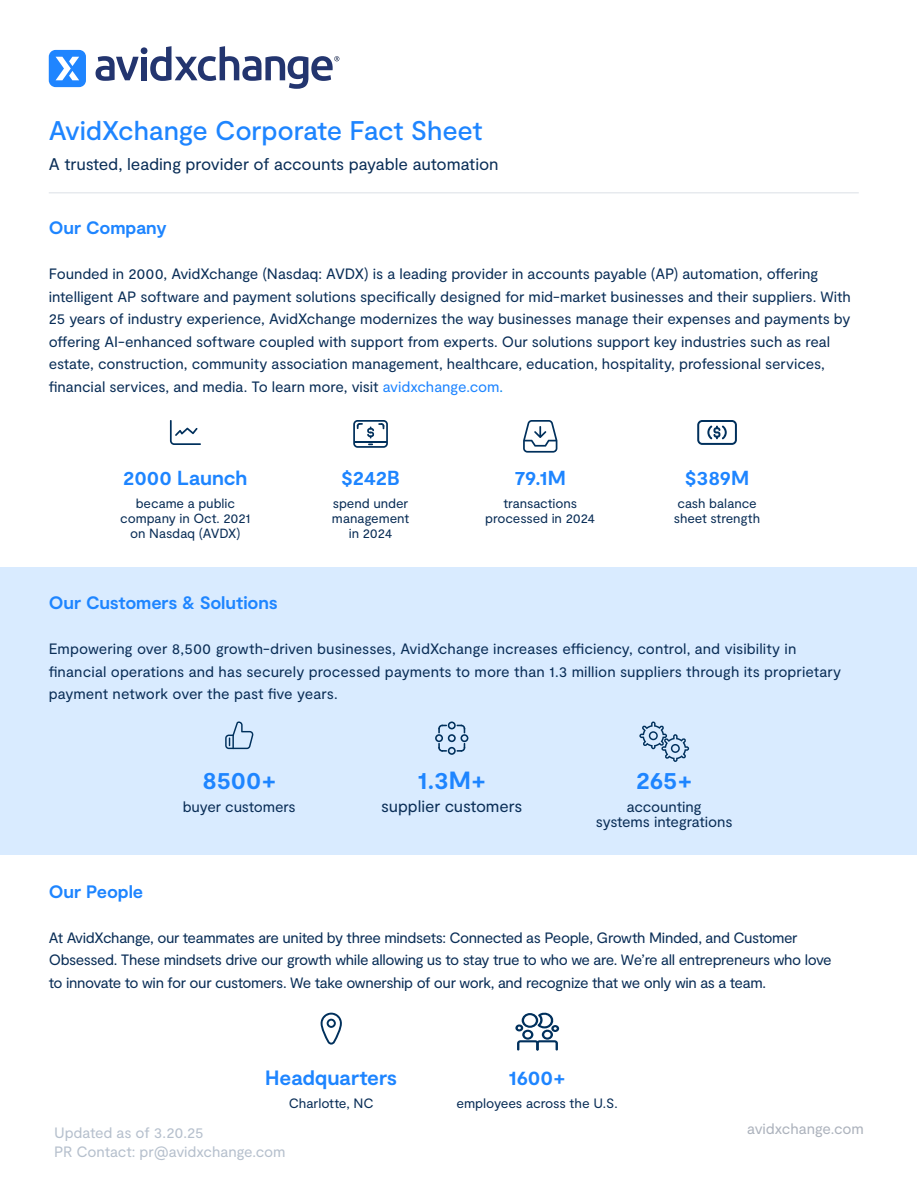
<style>
.page{position:relative;width:918px;height:1188px;background:#fff}
.page>*{position:absolute;margin:0;border:0;box-sizing:border-box;transform-origin:0 0}
.t1{font:500 27px "Moderat";letter-spacing:-.01em;color:#1e85ff}
.t2{font:700 24.9px "Moderat";letter-spacing:-.005em;color:#1e85ff}
.t3{font:700 20.7px "Moderat";letter-spacing:-.005em;color:#1e85ff}
.t4{font:700 20.25px "Moderat";letter-spacing:-.005em;color:#1e85ff}
.t5{font:700 18px "Moderat";letter-spacing:-.005em;color:#1e85ff}
.t6{font:16.8px "Moderat";letter-spacing:-.005em;color:#0a2e57}
.t7{font:16.5px "Moderat";letter-spacing:-.005em;color:#0a2e57}
.t8{font:15px/22.5px "Moderat";letter-spacing:-.01em;color:#0a2e57}
.t9{font:15px/22.5px "Moderat";letter-spacing:-.03em;color:#0a2e57}
.t10{font:15px/18.8px "Moderat";letter-spacing:-.01em;color:#b6c0cd}
.t11{font:15px "Moderat";letter-spacing:-.005em;color:#adb3bd}
.t12{font:13.5px "Moderat";letter-spacing:-.01em;color:#0a2e57}
.t13{font:13.35px/15px "Moderat";letter-spacing:-.01em;color:#0a2e57;text-align:center}
.s1{color:#1e85ff}
.s2{color:#0082ed}
</style>
<div class="page">
<div style="left:1px;top:567px;width:916px;height:287px;background:#d9ebff"></div>
<hr style="left:49px;top:192px;width:810px;height:2px;background:#e7eaee">
<svg style="left:170px;top:420px;width:31px;height:25px"></svg>
<svg style="left:697px;top:420px;width:40px;height:25px"></svg>
<svg style="left:523px;top:420px;width:34px;height:33px"></svg>
<svg style="left:353px;top:420px;width:35px;height:28px"></svg>
<svg style="left:639px;top:722px;width:50px;height:40px"></svg>
<svg style="left:435px;top:721px;width:33px;height:34px"></svg>
<svg style="left:225px;top:721px;width:29px;height:28px"></svg>
<svg style="left:515px;top:1012px;width:44px;height:39px"></svg>
<svg style="left:321px;top:1013px;width:21px;height:32px"></svg>
<svg style="left:96px;top:46px;width:243px;height:43px"></svg>
<svg style="left:49px;top:50px;width:37px;height:37px"></svg>
<h1 class="t1" style="left:49px;top:115px;width:435px">AvidXchange Corporate Fact Sheet</h1>
<p class="t6" style="left:49px;top:155px;width:451px">A trusted, leading provider of accounts payable automation</p>
<p class="t5" style="left:49px;top:217px;width:119px">Our Company</p>
<p class="t8" style="left:49px;top:263px;width:804px">Founded in 2000, AvidXchange (Nasdaq: AVDX) is a leading provider in accounts payable (AP) automation, offering intelligent AP software and payment solutions specifically designed for mid-market businesses and their suppliers. With 25 years of industry experience, AvidXchange modernizes the way businesses manage their expenses and payments by offering AI-enhanced software coupled with support from experts. Our solutions support key industries such as real estate, construction, community association management, healthcare, education, hospitality, professional services, financial services, and media. To learn more, visit <span class="s1">avidxchange.com</span><span class="s2">.</span></p>
<h3 class="t4" style="left:123px;top:466px;width:126px">2000 Launch</h3>
<p class="t13" style="left:120px;top:496px;width:132px">became a public company in Oct. 2021 on Nasdaq (AVDX)</p>
<h3 class="t4" style="left:341px;top:466px;width:60px">$242B</h3>
<p class="t13" style="left:332px;top:496px;width:79px">spend under management in 2024</p>
<h3 class="t4" style="left:515px;top:466px;width:53px">79.1M</h3>
<p class="t13" style="left:485px;top:496px;width:111px">transactions processed in 2024</p>
<h3 class="t4" style="left:685px;top:466px;width:66px">$389M</h3>
<p class="t13" style="left:674px;top:496px;width:88px;text-align:left">cash balance sheet strength</p>
<p class="t5" style="left:49px;top:592px;width:231px">Our Customers &amp; Solutions</p>
<p class="t8" style="left:49px;top:638px;width:794px">Empowering over 8,500 growth-driven businesses, AvidXchange increases efficiency, control, and visibility in financial operations and has securely processed payments to more than 1.3 million suppliers through its proprietary payment network over the past five years.</p>
<h2 class="t2" style="left:202px;top:766px;width:75px">8500+</h2>
<p class="t8" style="left:183px;top:795px;width:115px">buyer customers</p>
<h2 class="t2" style="left:418px;top:766px;width:70px">1.3M+</h2>
<p class="t7" style="left:381px;top:796px;width:142px">supplier customers</p>
<h2 class="t2" style="left:636px;top:766px;width:57px">265+</h2>
<p class="t8" style="left:596px;top:799px;width:138px;line-height:15px;text-align:center">accounting<br>systems integrations</p>
<p class="t5" style="left:49px;top:881px;width:96px">Our People</p>
<p class="t9" style="left:49px;top:927px;width:784px">At AvidXchange, our teammates are united by three mindsets: Connected as People, Growth Minded, and Customer<br>Obsessed. These mindsets drive our growth while allowing us to stay true to who we are. We’re all entrepreneurs who love to innovate to win for our customers. We take ownership of our work, and recognize that we only win as a team.</p>
<h3 class="t3" style="left:265px;top:1066px;width:134px">Headquarters</h3>
<p class="t12" style="left:289px;top:1095px;width:87px">Charlotte, NC</p>
<p class="t10" style="left:54px;top:1124px;width:233px">Updated as of 3.20.25<br>PR Contact: pr@avidxchange.com</p>
<h3 class="t3" style="left:509px;top:1066px;width:59px">1600+</h3>
<p class="t12" style="left:456px;top:1095px;width:163px">employees across the U.S.</p>
<p class="t11" style="left:747px;top:1120px;width:118px">avidxchange.com</p>
</div>
